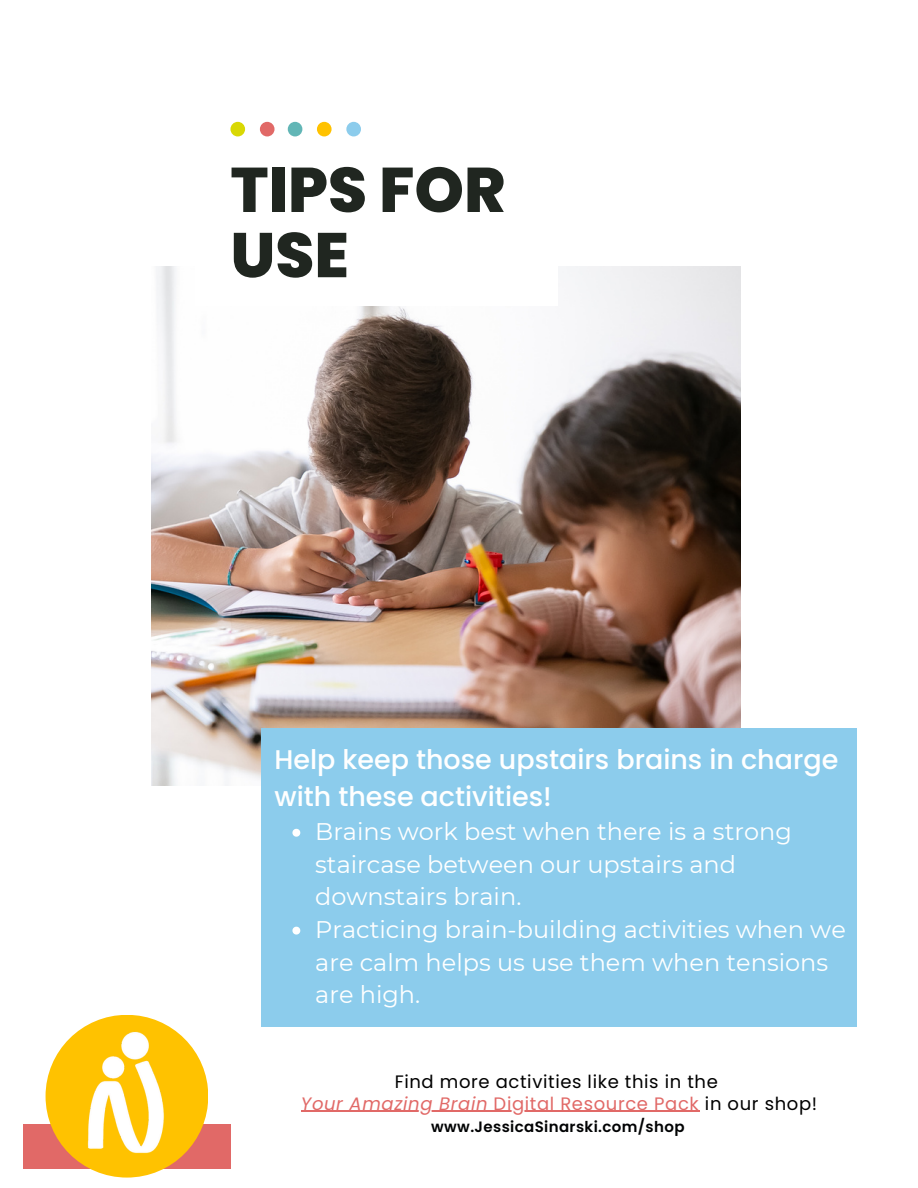
<style>
.page{position:relative;width:918px;height:1188px;background:#fff}
.page>*{position:absolute;margin:0;border:0;box-sizing:border-box;transform-origin:0 0}
.t1{font:800 63px/65.2px "Poppins";color:#202620}
.t2{font:500 27px/37.2px "Poppins";color:#fff}
.t3{font:24px/32.7px "Montserrat";color:#fff}
.t4{font:18px "Poppins";letter-spacing:.035em;color:#e16967}
.t5{font:18px "Poppins";letter-spacing:.035em;color:#000}
.t6{font:600 15px "Poppins";letter-spacing:.025em;color:#010203}
.s1{font-style:italic}
.s2{color:#000}
</style>
<div class="page">
<img style="left:151px;top:266px;width:590px;height:520px">
<div style="left:195px;top:141px;width:363px;height:165px;background:#fff"></div>
<div style="left:261px;top:728px;width:596px;height:299px;background:#8cccec"></div>
<div style="left:230px;top:122px;width:15px;height:14px;background:#d9d804;border-radius:50%"></div>
<div style="left:260px;top:122px;width:15px;height:14px;background:#e16967;border-radius:50%"></div>
<div style="left:288px;top:122px;width:14px;height:14px;background:#62b6b6;border-radius:50%"></div>
<div style="left:317px;top:122px;width:15px;height:14px;background:#ffc200;border-radius:50%"></div>
<div style="left:346px;top:122px;width:15px;height:14px;background:#8cccec;border-radius:50%"></div>
<div style="left:23px;top:1124px;width:207px;height:44px;background:#e16967"></div>
<div style="left:46px;top:1015px;width:162px;height:163px;background:#ffc200;border-radius:50%"></div>
<img style="left:67px;top:1027px;width:132px;height:131px">
<svg style="left:292px;top:829px;width:8px;height:8px"></svg>
<svg style="left:292px;top:927px;width:8px;height:8px"></svg>
<hr style="left:301px;top:1111px;width:187px;height:1px;background:#e16967">
<hr style="left:488px;top:1111px;width:212px;height:1px;background:#e16967">
<p class="t1" style="left:230px;top:157px;width:277px">TIPS FOR<br>USE</p>
<p class="t2" style="left:274px;top:741px;width:565px">Help keep those upstairs brains in charge with these activities!</p>
<p class="t3" style="left:315px;top:815px;width:478px">Brains work best when there is a strong staircase between our upstairs and downstairs brain.</p>
<p class="t3" style="left:315px;top:913px;width:532px">Practicing brain-building activities when we are calm helps us use them when tensions are high.</p>
<p class="t5" style="left:395px;top:1069px;width:325px">Find more activities like this in the</p>
<p class="t4" style="left:301px;top:1091px;width:518px"><span class="s1">Your Amazing Brain</span> Digital Resource Pack <span class="s2">in our shop!</span></p>
<p class="t6" style="left:431px;top:1116px;width:255px">www.JessicaSinarski.com/shop</p>
</div>
